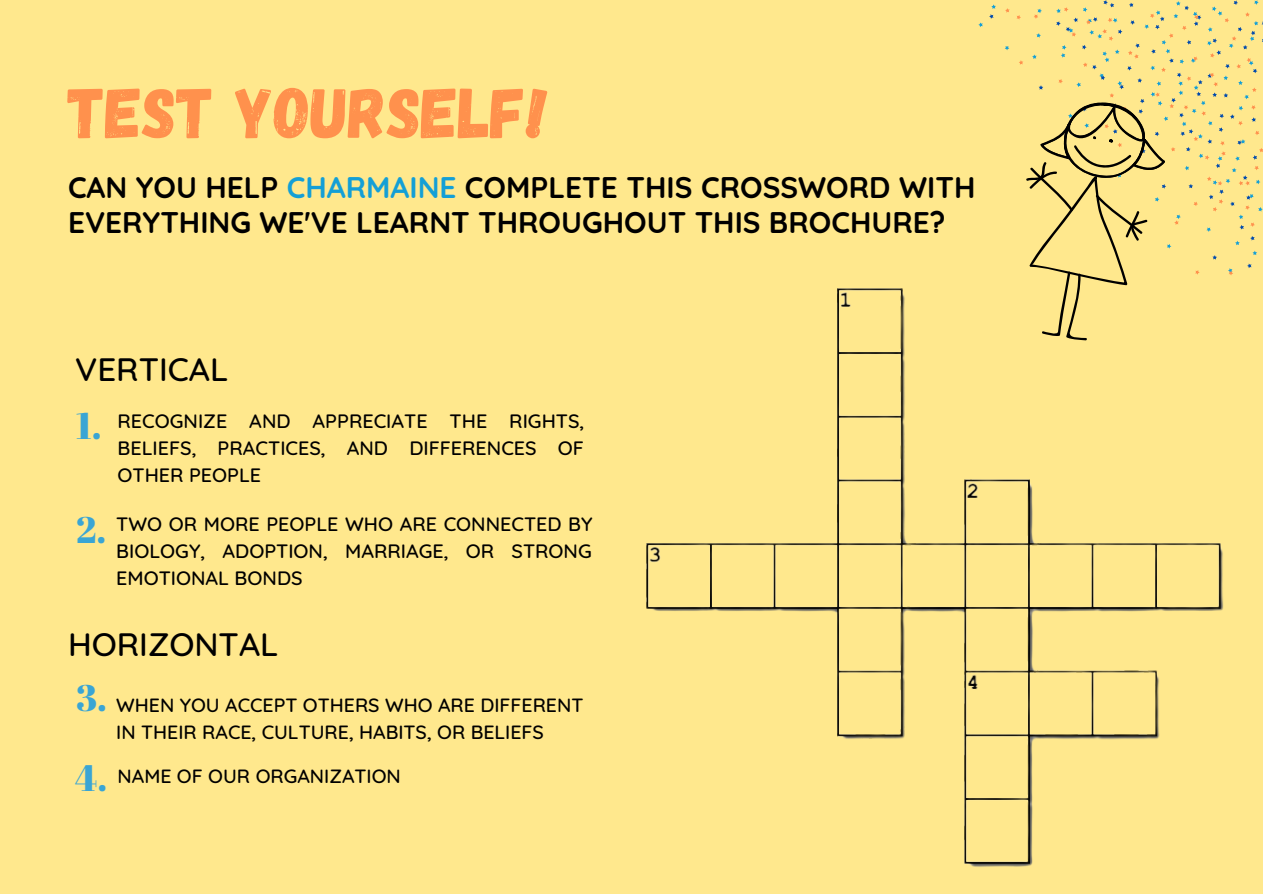
<style>
.page{position:relative;width:1263px;height:894px;background:#fff}
.page>*{position:absolute;margin:0;border:0;box-sizing:border-box;transform-origin:0 0}
.t1{font:71.25px "Gagalin";color:#ff914d}
.t2{font:36.9px "Abril Fatface";color:#3aa5d4}
.t3{font:500 33px "Quicksand";color:#000}
.t4{font:700 29.7px/34.8px "Quicksand";color:#000}
.t5{font:500 19.8px/27px "Quicksand";color:#000;text-align:justify}
.t6{font:500 19.5px/27px "Quicksand";color:#000}
.s1{color:#149fd6}
</style>
<div class="page">
<div style="left:0;top:0;width:1263px;height:893px;background:#ffe88d"></div>
<svg style="left:1005px;top:7px;width:258px;height:268px"></svg>
<img style="left:646px;top:288px;width:578px;height:579px">
<svg style="left:1024px;top:94px;width:144px;height:248px"></svg>
<p class="t1" style="left:68px;top:67px;width:482px">TEST YOURSELF!</p>
<p class="t4" style="left:68px;top:169px;width:909px">CAN YOU HELP <span class="s1">CHARMAINE</span> COMPLETE THIS CROSSWORD WITH<br>EVERYTHING WE'VE LEARNT THROUGHOUT THIS BROCHURE?</p>
<p class="t3" style="left:75px;top:348px;width:154px">VERTICAL</p>
<p class="t2" style="left:76px;top:400px;width:27px">1.</p>
<p class="t5" style="left:118px;top:406px;width:468px">RECOGNIZE AND APPRECIATE THE RIGHTS, BELIEFS, PRACTICES, AND DIFFERENCES OF OTHER PEOPLE</p>
<p class="t2" style="left:76px;top:503px;width:32px">2.</p>
<p class="t5" style="left:116px;top:510px;width:478px">TWO OR MORE PEOPLE WHO ARE CONNECTED BY BIOLOGY, ADOPTION, MARRIAGE, OR STRONG EMOTIONAL BONDS</p>
<p class="t3" style="left:68px;top:623px;width:212px">HORIZONTAL</p>
<p class="t2" style="left:76px;top:672px;width:32px">3.</p>
<p class="t2" style="left:75px;top:751px;width:34px">4.</p>
<p class="t6" style="left:116px;top:691px;width:469px">WHEN YOU ACCEPT OTHERS WHO ARE DIFFERENT<br>IN THEIR RACE, CULTURE, HABITS, OR BELIEFS</p>
<p class="t6" style="left:118px;top:762px;width:285px">NAME OF OUR ORGANIZATION</p>
</div>
